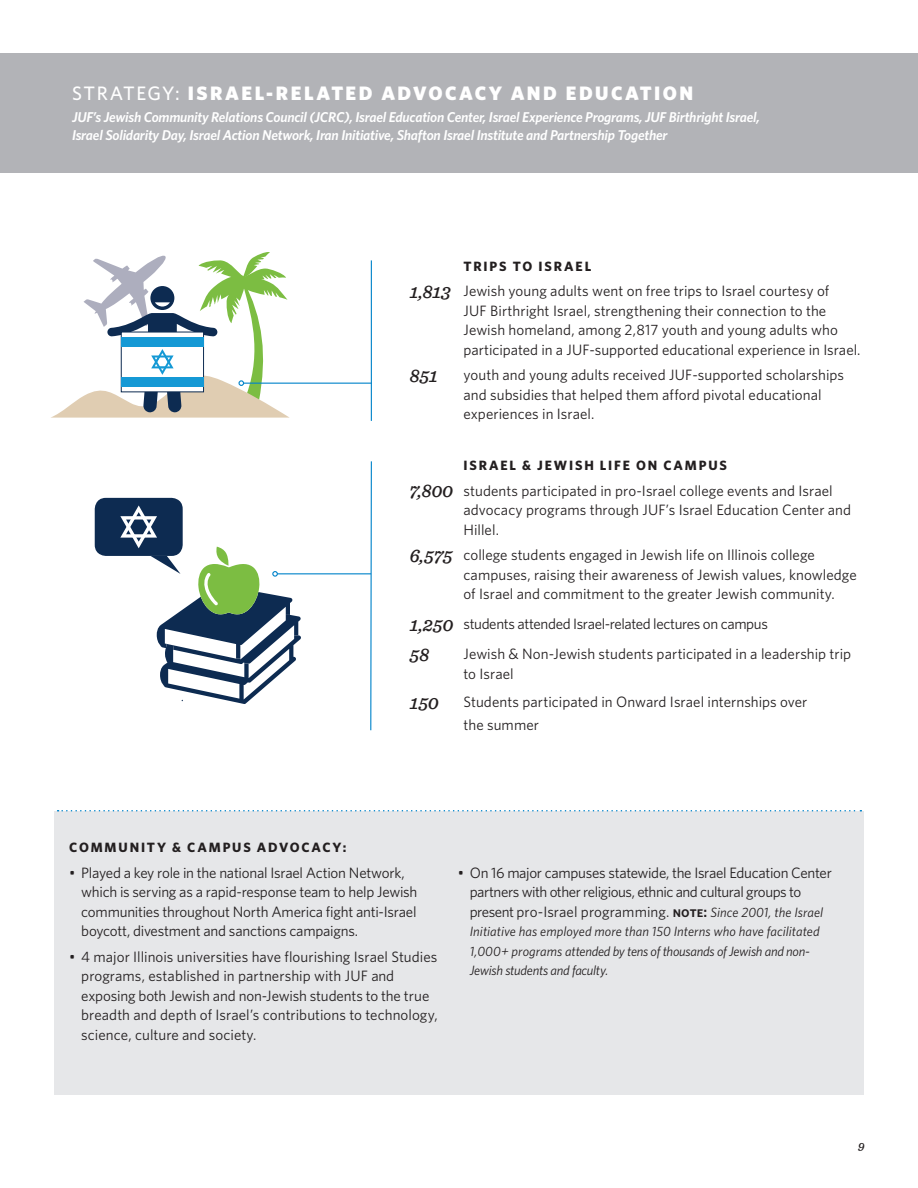
<style>
.page{position:relative;width:918px;height:1188px;background:#fff}
.page>*{position:absolute;margin:0;border:0;box-sizing:border-box;transform-origin:0 0}
.Strategy_explain{font:900 19.5px "Whitney";letter-spacing:.125em;color:#fff}
.body_text{font:italic 500 19.5px "Sentinel";letter-spacing:-.015em;color:#231f20}
.body_text-2{font:15px/19.5px "Whitney";color:#231f20}
.body_text-3{font:15px/19.5px "Whitney";letter-spacing:-.025em;color:#231f20}
.Strategy_explain-2{font:italic 600 14.25px/18px "Whitney";letter-spacing:-.015em;color:#fff}
.t1{font:italic 13.5px/19.5px "Whitney";letter-spacing:-.01em;color:#231f20}
.body_text-4{font:700 13.5px "Whitney";letter-spacing:.135em;color:#231f20}
.t2{font:italic 500 12.45px "Sentinel";color:#231f20}
.s1{font-weight:500}
.s2{font-family:"Sentinel";font-weight:500;font-style:italic;font-size:19.5px}
.s3{font-family:"Whitney Semibold SC"}
.s4{font-weight:600}
.s5{font-style:italic;font-size:13.5px}
</style>
<div class="page">
<div style="left:54px;top:812px;width:810px;height:283px;background:#e6e7e9"></div>
<div style="left:0;top:53px;width:918px;height:120px;background:#b2b3b7"></div>
<svg style="left:370px;top:461px;width:2px;height:270px"></svg>
<svg style="left:58px;top:810px;width:803px;height:2px"></svg>
<hr style="left:371px;top:260px;width:1px;height:161px;background:#0083ca">
<hr style="left:244px;top:383px;width:128px;height:1px;background:#0083ca">
<svg style="left:51px;top:252px;width:239px;height:166px"></svg>
<hr style="left:277px;top:573px;width:94px;height:1px;background:#0083ca">
<div style="left:95px;top:498px;width:88px;height:58px;background:#0d2b51;border-radius:11px"></div>
<svg style="left:120px;top:505px;width:181px;height:199px"></svg>
<p class="Strategy_explain" style="left:72px;top:81px;width:623px"><span class="s1">STRATEGY:</span> ISRAEL-RELATED ADVOCACY AND EDUCATION</p>
<p class="Strategy_explain-2" style="left:72px;top:108px;width:689px">JUF’s Jewish Community Relations Council (JCRC), Israel Education Center, Israel Experience Programs, JUF Birthright Israel,<br>Israel Solidarity Day, Israel Action Network, Iran Initiative, Shafton Israel Institute and Partnership Together</p>
<p class="body_text-4" style="left:464px;top:258px;width:129px">TRIPS TO ISRAEL</p>
<p class="body_text-2" style="left:464px;top:281px;width:399px;text-indent:-54px"><span class="s2">1,813</span> Jewish young adults went on free trips to Israel courtesy of<br>JUF Birthright Israel, strengthening their connection to the Jewish homeland, among 2,817 youth and young adults who participated in a JUF-supported educational experience in Israel.</p>
<p class="body_text" style="left:410px;top:361px;width:30px">851</p>
<p class="body_text-2" style="left:464px;top:365px;width:382px">youth and young adults received JUF-supported scholarships and subsidies that helped them afford pivotal educational experiences in Israel.</p>
<p class="body_text-4" style="left:464px;top:458px;width:265px">ISRAEL &amp; JEWISH LIFE ON CAMPUS</p>
<p class="body_text-2" style="left:464px;top:481px;width:389px;text-indent:-54px"><span class="s2">7,800</span> students participated in pro-Israel college events and Israel advocacy programs through JUF’s Israel Education Center and<br>Hillel.</p>
<p class="body_text-2" style="left:464px;top:545px;width:395px;text-indent:-54px"><span class="s2">6,575</span> college students engaged in Jewish life on Illinois college campuses, raising their awareness of Jewish values, knowledge of Israel and commitment to the greater Jewish community.</p>
<p class="body_text-3" style="left:410px;top:614px;width:360px"><span class="s2">1,250</span> students attended Israel-related lectures on campus</p>
<p class="body_text" style="left:410px;top:640px;width:21px">58</p>
<p class="body_text-2" style="left:464px;top:644px;width:389px">Jewish &amp; Non-Jewish students participated in a leadership trip to Israel</p>
<p class="body_text" style="left:410px;top:688px;width:31px">150</p>
<p class="body_text-2" style="left:464px;top:691px;width:345px;line-height:22.5px">Students participated in Onward Israel internships over the summer</p>
<p class="body_text-4" style="left:69px;top:839px;width:279px">COMMUNITY &amp; CAMPUS ADVOCACY:</p>
<p class="body_text-2" style="left:81px;top:862px;width:338px;text-indent:-12px">• Played a key role in the national Israel Action Network, which is serving as a rapid-response team to help Jewish communities throughout North America fight anti-Israel boycott, divestment and sanctions campaigns.</p>
<p class="body_text-2" style="left:81px;top:946px;width:358px;text-indent:-12px">• 4 major Illinois universities have flourishing Israel Studies programs, established in partnership with JUF and exposing both Jewish and non-Jewish students to the true breadth and depth of Israel’s contributions to technology, science, culture and society.</p>
<p class="body_text-3" style="left:470px;top:862px;width:364px;text-indent:-12px">• On 16 major campuses statewide, the Israel Education Center partners with other religious, ethnic and cultural groups to present pro-Israel programming. <span class="s3">note</span><span class="s4">:</span> <span class="s5">Since 2001, the Israel</span></p>
<p class="t1" style="left:470px;top:921px;width:351px">Initiative has employed more than 150 Interns who have facilitated<br>1,000+ programs attended by tens of thousands of Jewish and non-<br>Jewish students and faculty.</p>
<p class="t2" style="left:858px;top:1136px;width:8px">9</p>
</div>
